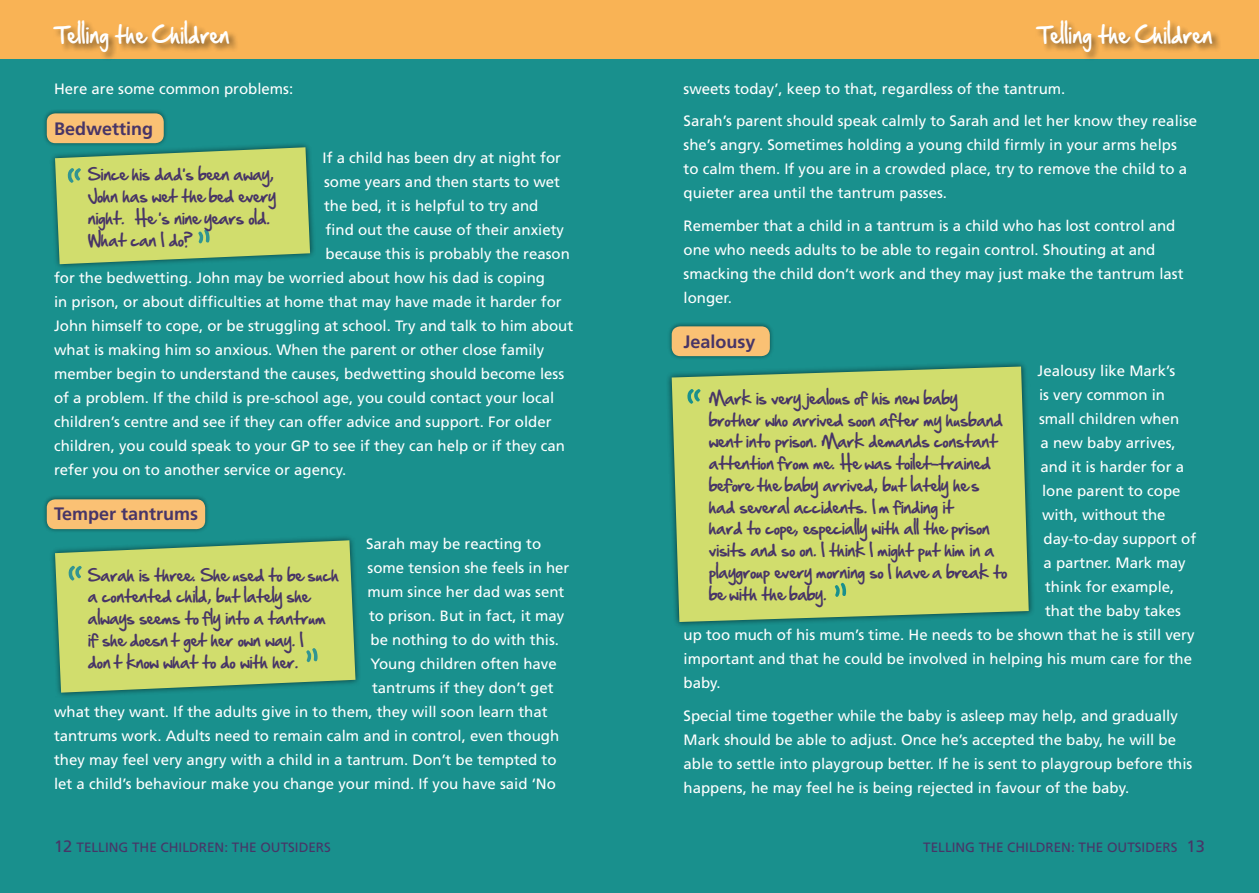
<style>
.page{position:relative;width:1259px;height:893px;background:#fff}
.page>*{position:absolute;margin:0;border:0;box-sizing:border-box;transform-origin:0 0}
.t1{font:76.8px "Promised Freedom";color:#319592}
.t2{font:76.8px "Promised Freedom";color:#19908d}
.t3{font:21px "Hand Of Sean";letter-spacing:.025em;color:#fff;scale:.9 1}
.t4{font:700 18px "Frutiger";color:#483567}
.t5{font:15px/24px "Frutiger";color:#fff}
.t6{font:15px/21.8px "Hand Of Sean";color:#483567}
.t7{font:13.5px "Frutiger";color:#483567}
.s1{font-family:"Comic Sans MS";font-weight:700}
.s2{font-size:16.5px}
</style>
<div class="page">
<div style="left:0;top:47px;width:1259px;height:846px;background:#19908d"></div>
<div style="left:0;top:0;width:1259px;height:58px;background:#f9b355"></div>
<div style="left:49px;top:142px;width:267px;height:128px;background:#000;opacity:.58"></div>
<div style="left:49px;top:534px;width:312px;height:165px;background:#000;opacity:.58"></div>
<svg style="left:55px;top:540px;width:300px;height:153px;background:#bdd36e"></svg>
<div style="left:666px;top:361px;width:369px;height:267px;background:#000;opacity:.58"></div>
<div style="left:671px;top:367px;width:357px;height:255px;background:#d1dd6d"></div>
<div style="left:42px;top:109px;width:126px;height:39px;background:#000;opacity:.47"></div>
<div style="left:47px;top:113px;width:117px;height:30px;background:#fac174;border-radius:9px"></div>
<div style="left:42px;top:495px;width:167px;height:38px;background:#000;opacity:.47"></div>
<div style="left:47px;top:499px;width:158px;height:30px;background:#fac174;border-radius:9px"></div>
<div style="left:1035px;top:19px;width:186px;height:43px;background:#000;opacity:.44"></div>
<div style="left:53px;top:19px;width:186px;height:43px;background:#000;opacity:.44"></div>
<div style="left:667px;top:322px;width:107px;height:39px;background:#000;opacity:.47"></div>
<div style="left:671px;top:326px;width:99px;height:30px;background:#fac174;border-radius:9px"></div>
<svg style="left:55px;top:147px;width:255px;height:117px;background:#bcd26e"></svg>
<svg style="left:68px;top:565px;width:14px;height:16px"></svg>
<svg style="left:687px;top:389px;width:14px;height:15px"></svg>
<h2 class="t3" style="left:54px;top:16px;width:196px">Telling the Children</h2>
<h2 class="t3" style="left:1037px;top:16px;width:196px">Telling the Children</h2>
<p class="t5" style="left:683px;top:72px;width:515px;line-height:32.5px">sweets today’, keep to that, regardless of the tantrum.<br>Sarah’s parent should speak calmly to Sarah and let her know they realise</p>
<p class="t5" style="left:683px;top:133px;width:505px">she’s angry. Sometimes holding a young child firmly in your arms helps to calm them. If you are in a crowded place, try to remove the child to a quieter area until the tantrum passes.</p>
<p class="t5" style="left:683px;top:214px;width:501px">Remember that a child in a tantrum is a child who has lost control and one who needs adults to be able to regain control. Shouting at and smacking the child don’t work and they may just make the tantrum last longer.</p>
<p class="t4" style="left:683px;top:331px;width:74px">Jealousy</p>
<p class="t5" style="left:1037px;top:359px;width:139px">Jealousy like Mark’s</p>
<p class="t5" style="left:1039px;top:383px;width:127px">is very common in</p>
<p class="t5" style="left:1039px;top:407px;width:142px">small children when</p>
<p class="t5" style="left:1040px;top:431px;width:137px">a new baby arrives,</p>
<p class="t5" style="left:1040px;top:455px;width:145px">and it is harder for a</p>
<p class="t5" style="left:1042px;top:479px;width:140px">lone parent to cope</p>
<p class="t5" style="left:1042px;top:503px;width:125px">with, without the</p>
<p class="t5" style="left:1043px;top:527px;width:154px">day-to-day support of</p>
<p class="t5" style="left:1043px;top:551px;width:144px">a partner. Mark may</p>
<p class="t5" style="left:1045px;top:575px;width:131px">think for example,</p>
<p class="t5" style="left:1045px;top:599px;width:137px">that the baby takes</p>
<p class="t5" style="left:683px;top:623px;width:512px">up too much of his mum’s time. He needs to be shown that he is still very</p>
<p class="t5" style="left:683px;top:647px;width:510px">important and that he could be involved in helping his mum care for the</p>
<p class="t5" style="left:683px;top:671px;width:39px">baby.</p>
<p class="t5" style="left:683px;top:704px;width:510px">Special time together while the baby is asleep may help, and gradually Mark should be able to adjust. Once he’s accepted the baby, he will be able to settle into playgroup better. If he is sent to playgroup before this happens, he may feel he is being rejected in favour of the baby.</p>
<p class="t5" style="left:54px;top:77px;width:241px">Here are some common problems:</p>
<p class="t4" style="left:54px;top:118px;width:101px">Bedwetting</p>
<p class="t5" style="left:322px;top:146px;width:240px">If a child has been dry at night for</p>
<p class="t5" style="left:324px;top:170px;width:237px">some years and then starts to wet</p>
<p class="t5" style="left:324px;top:194px;width:216px">the bed, it is helpful to try and</p>
<p class="t5" style="left:326px;top:218px;width:240px">find out the cause of their anxiety</p>
<p class="t5" style="left:326px;top:242px;width:246px">because this is probably the reason</p>
<p class="t5" style="left:54px;top:266px;width:492px">for the bedwetting. John may be worried about how his dad is coping</p>
<p class="t5" style="left:54px;top:290px;width:509px">in prison, or about difficulties at home that may have made it harder for</p>
<p class="t5" style="left:54px;top:314px;width:520px">John himself to cope, or be struggling at school. Try and talk to him about</p>
<p class="t5" style="left:54px;top:338px;width:492px">what is making him so anxious. When the parent or other close family</p>
<p class="t5" style="left:54px;top:362px;width:512px">member begin to understand the causes, bedwetting should become less</p>
<p class="t5" style="left:54px;top:386px;width:502px">of a problem. If the child is pre-school age, you could contact your local</p>
<p class="t5" style="left:54px;top:410px;width:499px">children’s centre and see if they can offer advice and support. For older</p>
<p class="t5" style="left:54px;top:434px;width:512px">children, you could speak to your GP to see if they can help or if they can</p>
<p class="t5" style="left:54px;top:458px;width:294px">refer you on to another service or agency.</p>
<p class="t4" style="left:54px;top:504px;width:146px">Temper tantrums</p>
<p class="t5" style="left:366px;top:532px;width:177px">Sarah may be reacting to</p>
<p class="t5" style="left:368px;top:556px;width:203px">some tension she feels in her</p>
<p class="t5" style="left:368px;top:580px;width:198px">mum since her dad was sent</p>
<p class="t5" style="left:369px;top:604px;width:197px">to prison. But in fact, it may</p>
<p class="t5" style="left:370px;top:628px;width:190px">be nothing to do with this.</p>
<p class="t5" style="left:370px;top:652px;width:188px">Young children often have</p>
<p class="t5" style="left:372px;top:676px;width:183px">tantrums if they don’t get</p>
<p class="t5" style="left:54px;top:700px;width:495px">what they want. If the adults give in to them, they will soon learn that</p>
<p class="t5" style="left:54px;top:724px;width:507px">tantrums work. Adults need to remain calm and in control, even though</p>
<p class="t5" style="left:54px;top:748px;width:504px">they may feel very angry with a child in a tantrum. Don’t be tempted to</p>
<p class="t5" style="left:54px;top:772px;width:503px">let a child’s behaviour make you change your mind. If you have said ‘No</p>
<p class="t6" style="left:88px;top:163px;width:189px">Since his dad<span class="s1">’</span>s been away,<br>John has wet the bed every night. “He’<span class="s1">’</span>s nine years old.<br>What can I do?</p>
<h1 class="t1" style="left:195px;top:220px;width:19px">”</h1>
<p class="t6" style="left:709px;top:387px;width:299px">Mark is very jealous of his new baby brother who arrived soon after my husband went into prison. Mark demands constant attention from me. He was toilet-trained before the baby arrived, but lately he’s had several accidents. I’m finding it<br>hard to cope, especially with all the prison visits and so on. I think I might put him in a playgroup every morning so I have a break to be with the baby.</p>
<p class="t6" style="left:88px;top:564px;width:252px">Sarah is three. She used to be such a contented child, but lately she always seems to fly into a tantrum if she doesn’t get her own way. I don’t know what to do with her.</p>
<h1 class="t2" style="left:831px;top:573px;width:19px">”</h1>
<h1 class="t1" style="left:303px;top:638px;width:19px">”</h1>
<p class="t7" style="left:54px;top:840px;width:278px"><span class="s2">12</span> TELLING THE CHILDREN: THE OUTSIDERS</p>
<p class="t7" style="left:923px;top:840px;width:283px">TELLING THE CHILDREN: THE OUTSIDERS <span class="s2">13</span></p>
</div>
